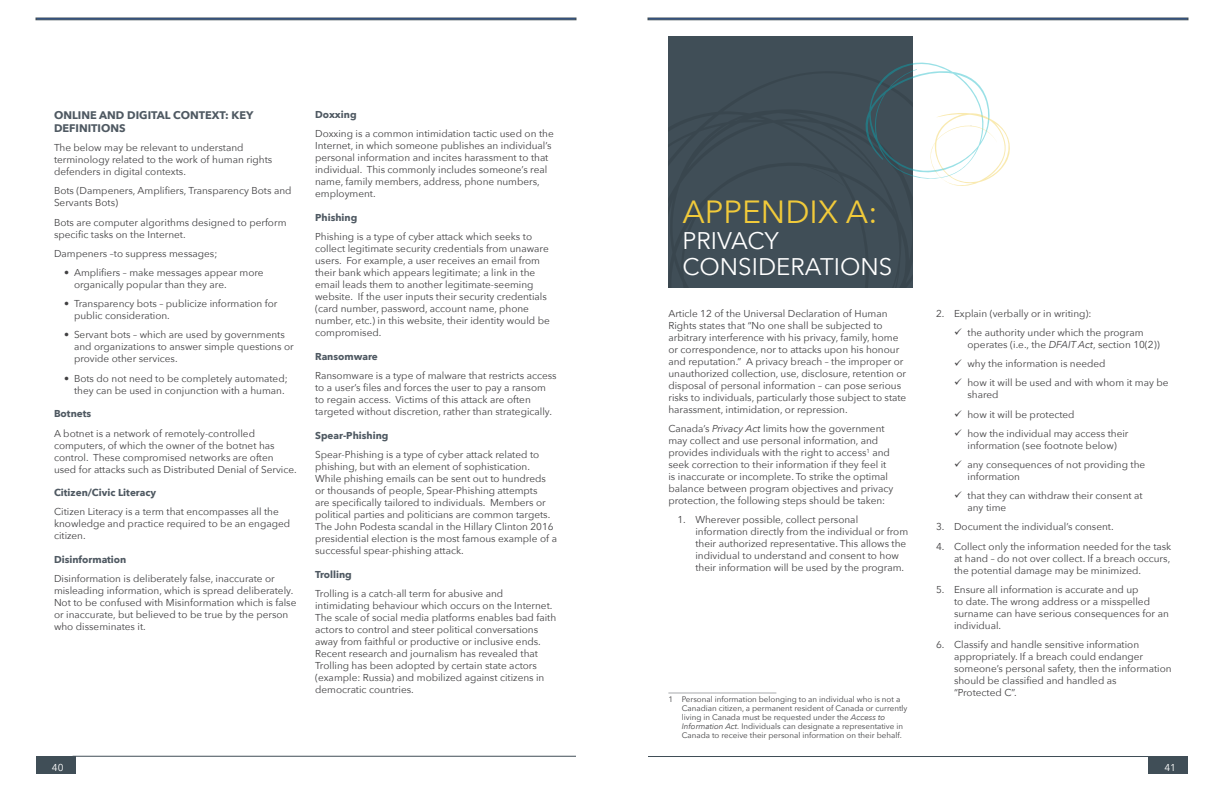
<style>
.page{position:relative;width:1224px;height:792px;background:#fff}
.page>*{position:absolute;margin:0;border:0;box-sizing:border-box;transform-origin:0 0}
.HEAD-1{font:32px "Avenir Next";color:#f1ca3a}
.HEAD-1-2{font:24px/26px "Avenir Next";color:#fff}
.Subhead{font:700 11px/13px "Avenir Next";color:#4f5962}
.BODY_TEXT{font:10px/12px "Avenir Next";color:#414042}
.Subhead-3{font:700 10px "Avenir Next";color:#4f5962}
.t1{font:10px "Avenir Next";color:#fff}
.FOOTNOTE-2{font:8px/9px "Avenir Next";color:#414042}
.s1{font-style:italic}
</style>
<div class="page">
<div style="left:1149px;top:756px;width:39px;height:18px;background:#404e57"></div>
<hr style="left:648px;top:756px;width:503px;height:1px;background:#404e57">
<div style="left:36px;top:756px;width:39px;height:17px;background:#404e57"></div>
<hr style="left:73px;top:756px;width:503px;height:1px;background:#404e57">
<div style="left:36px;top:18px;width:540px;height:2px;background:#2856a7;border:1px solid #404e57"></div>
<div style="left:648px;top:18px;width:540px;height:2px;background:#2856a7;border:1px solid #404e57"></div>
<div style="left:668px;top:36px;width:245px;height:252px;background:#404e57"></div>
<hr style="left:668px;top:693px;width:108px;height:1px;background:#a7a9ac">
<svg style="left:865px;top:62px;width:145px;height:124px"></svg>
<p class="Subhead" style="left:54px;top:108px;width:201px">ONLINE AND DIGITAL CONTEXT: KEY<br>DEFINITIONS</p>
<p class="BODY_TEXT" style="left:54px;top:141px;width:220px">The below may be relevant to understand terminology related to the work of human rights defenders in digital contexts.</p>
<p class="BODY_TEXT" style="left:54px;top:184px;width:239px">Bots (Dampeners, Amplifiers, Transparency Bots and<br>Servants Bots)</p>
<p class="BODY_TEXT" style="left:54px;top:216px;width:234px">Bots are computer algorithms designed to perform specific tasks on the Internet.</p>
<p class="BODY_TEXT" style="left:54px;top:247px;width:165px">Dampeners –to suppress messages;</p>
<p class="BODY_TEXT" style="left:74px;top:266px;width:191px;text-indent:-10px">• Amplifiers – make messages appear more organically popular than they are.</p>
<p class="BODY_TEXT" style="left:74px;top:297px;width:205px;text-indent:-10px">• Transparency bots – publicize information for public consideration.</p>
<p class="BODY_TEXT" style="left:74px;top:328px;width:221px;text-indent:-10px">• Servant bots – which are used by governments and organizations to answer simple questions or provide other services.</p>
<p class="BODY_TEXT" style="left:74px;top:372px;width:215px;text-indent:-10px">• Bots do not need to be completely automated; they can be used in conjunction with a human.</p>
<p class="Subhead-3" style="left:54px;top:405px;width:39px">Botnets</p>
<p class="BODY_TEXT" style="left:54px;top:427px;width:244px">A botnet is a network of remotely-controlled computers, of which the owner of the botnet has control. These compromised networks are often used for attacks such as Distributed Denial of Service.</p>
<p class="Subhead-3" style="left:54px;top:484px;width:104px">Citizen/Civic Literacy</p>
<p class="BODY_TEXT" style="left:54px;top:505px;width:238px">Citizen Literacy is a term that encompasses all the knowledge and practice required to be an engaged citizen.</p>
<p class="Subhead-3" style="left:54px;top:551px;width:74px">Disinformation</p>
<p class="BODY_TEXT" style="left:54px;top:572px;width:244px">Disinformation is deliberately false, inaccurate or misleading information, which is spread deliberately.<br>Not to be confused with Misinformation which is false or inaccurate, but believed to be true by the person who disseminates it.</p>
<p class="Subhead-3" style="left:315px;top:106px;width:43px">Doxxing</p>
<p class="BODY_TEXT" style="left:315px;top:127px;width:240px">Doxxing is a common intimidation tactic used on the Internet, in which someone publishes an individual’s personal information and incites harassment to that individual. This commonly includes someone’s real name, family members, address, phone numbers, employment.</p>
<p class="Subhead-3" style="left:315px;top:209px;width:44px">Phishing</p>
<p class="BODY_TEXT" style="left:315px;top:230px;width:236px">Phishing is a type of cyber attack which seeks to collect legitimate security credentials from unaware users. For example, a user receives an email from their bank which appears legitimate; a link in the email leads them to another legitimate-seeming website. If the user inputs their security credentials (card number, password, account name, phone number, etc.) in this website, their identity would be compromised.</p>
<p class="Subhead-3" style="left:315px;top:348px;width:64px">Ransomware</p>
<p class="BODY_TEXT" style="left:315px;top:369px;width:243px">Ransomware is a type of malware that restricts access to a user’s files and forces the user to pay a ransom to regain access. Victims of this attack are often targeted without discretion, rather than strategically.</p>
<p class="Subhead-3" style="left:315px;top:427px;width:75px">Spear-Phishing</p>
<p class="BODY_TEXT" style="left:315px;top:448px;width:243px">Spear-Phishing is a type of cyber attack related to phishing, but with an element of sophistication.<br>While phishing emails can be sent out to hundreds or thousands of people, Spear-Phishing attempts<br>are specifically tailored to individuals. Members or political parties and politicians are common targets.<br>The John Podesta scandal in the Hillary Clinton 2016 presidential election is the most famous example of a successful spear-phishing attack.</p>
<p class="Subhead-3" style="left:315px;top:565px;width:38px">Trolling</p>
<p class="BODY_TEXT" style="left:315px;top:587px;width:243px">Trolling is a catch-all term for abusive and intimidating behaviour which occurs on the Internet.<br>The scale of social media platforms enables bad faith actors to control and steer political conversations away from faithful or productive or inclusive ends.<br>Recent research and journalism has revealed that Trolling has been adopted by certain state actors (example: Russia) and mobilized against citizens in democratic countries.</p>
<p class="HEAD-1" style="left:683px;top:184px;width:197px">APPENDIX A:</p>
<p class="HEAD-1-2" style="left:683px;top:226px;width:211px">PRIVACY<br>CONSIDERATIONS</p>
<p class="BODY_TEXT" style="left:668px;top:307px;width:239px">Article 12 of the Universal Declaration of Human Rights states that “No one shall be subjected to arbitrary interference with his privacy, family, home or correspondence, nor to attacks upon his honour and reputation.” A privacy breach – the improper or unauthorized collection, use, disclosure, retention or disposal of personal information – can pose serious risks to individuals, particularly those subject to state harassment, intimidation, or repression.</p>
<p class="BODY_TEXT" style="left:668px;top:422px;width:226px">Canada’s <span class="s1">Privacy Act</span> limits how the government may collect and use personal information, and provides individuals with the right to access<sup>1</sup> and seek correction to their information if they feel it is inaccurate or incomplete. To strike the optimal balance between program objectives and privacy protection, the following steps should be taken:</p>
<p class="BODY_TEXT" style="left:695px;top:513px;width:214px;text-indent:-18px">1. Wherever possible, collect personal information directly from the individual or from their authorized representative. This allows the individual to understand and consent to how their information will be used by the program.</p>
<p class="FOOTNOTE-2" style="left:682px;top:694px;width:227px;text-indent:-14px">1 Personal information belonging to an individual who is not a Canadian citizen, a permanent resident of Canada or currently living in Canada must be requested under the <span class="s1">Access to Information Act.</span> Individuals can designate a representative in Canada to receive their personal information on their behalf.</p>
<p class="BODY_TEXT" style="left:936px;top:307px;width:157px">2. Explain (verbally or in writing):</p>
<p class="BODY_TEXT" style="left:968px;top:326px;width:194px">the authority under which the program operates (i.e., the <span class="s1">DFAIT Act</span>, section 10(2))</p>
<p class="BODY_TEXT" style="left:968px;top:357px;width:140px">why the information is needed</p>
<p class="BODY_TEXT" style="left:968px;top:376px;width:203px">how it will be used and with whom it may be shared</p>
<p class="BODY_TEXT" style="left:968px;top:408px;width:109px">how it will be protected</p>
<p class="BODY_TEXT" style="left:968px;top:427px;width:163px">how the individual may access their information (see footnote below)</p>
<p class="BODY_TEXT" style="left:968px;top:458px;width:179px">any consequences of not providing the information</p>
<p class="BODY_TEXT" style="left:968px;top:489px;width:177px">that they can withdraw their consent at any time</p>
<p class="BODY_TEXT" style="left:936px;top:520px;width:179px">3. Document the individual’s consent.</p>
<p class="BODY_TEXT" style="left:954px;top:540px;width:219px;text-align:justify;text-indent:-18px">4. Collect only the information needed for the task at hand – do not over collect. If a breach occurs, the potential damage may be minimized.</p>
<p class="BODY_TEXT" style="left:954px;top:583px;width:216px;text-indent:-18px">5. Ensure all information is accurate and up<br>to date. The wrong address or a misspelled surname can have serious consequences for an individual.</p>
<p class="BODY_TEXT" style="left:954px;top:638px;width:219px;text-indent:-18px">6. Classify and handle sensitive information appropriately. If a breach could endanger someone’s personal safety, then the information should be classified and handled as<br>“Protected C”.</p>
<p class="t1" style="left:52px;top:759px;width:13px">40</p>
<p class="t1" style="left:1164px;top:759px;width:13px">41</p>
</div>
